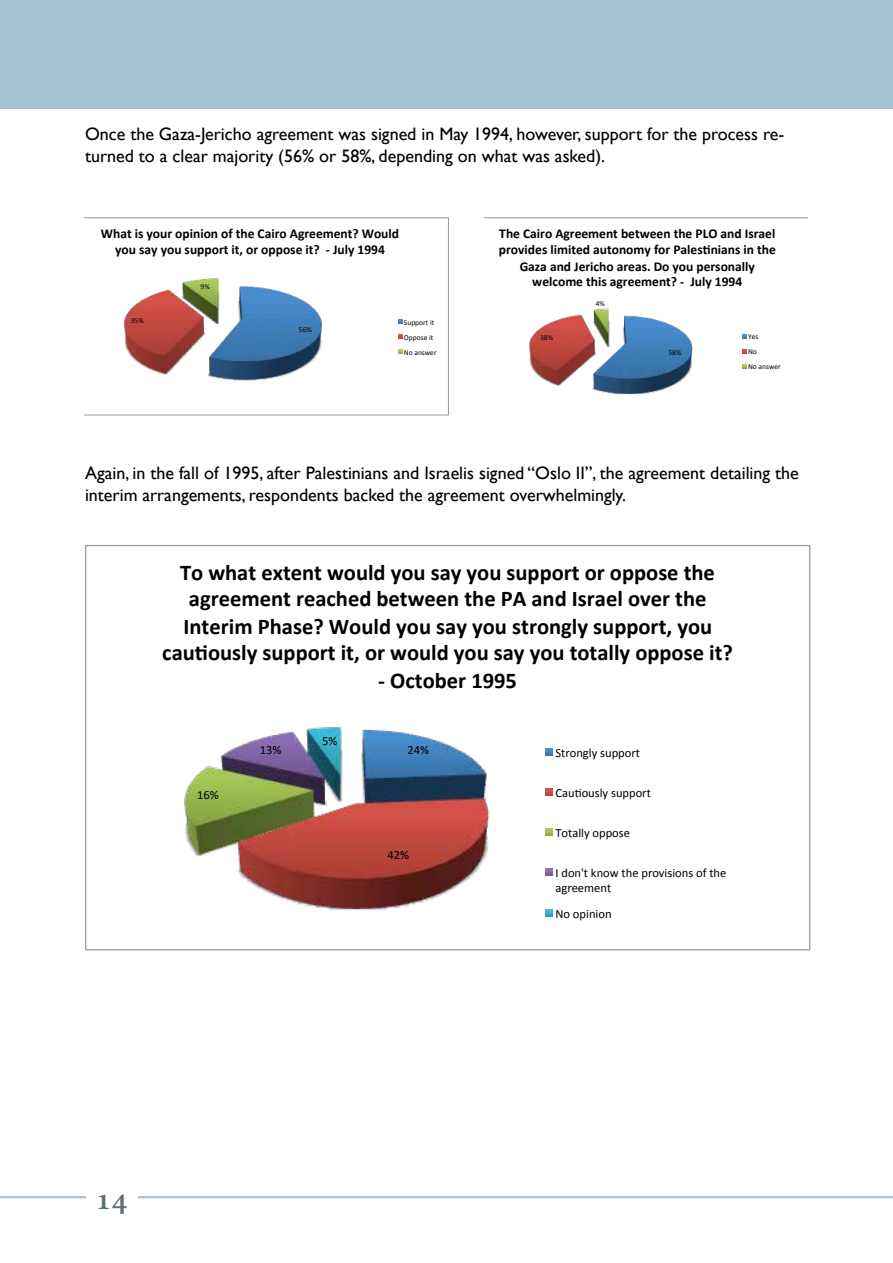
<style>
.page{position:relative;width:893px;height:1263px;background:#fff}
.page>*{position:absolute;margin:0;border:0;box-sizing:border-box;transform-origin:0 0}
.t1{font:600 31.5px "Minion Pro";color:#5d6f76}
.t2{font:700 22.5px/26.8px "Calibri";color:#000;text-align:center}
.t3{font:18px/21.6px "Gill Sans";color:#000}
.t4{font:700 13.5px/16px "Calibri";color:#000;text-align:center}
.t5{font:12.45px/15px "Calibri";color:#000}
.t6{font:7.5px/15px "Calibri";color:#000}
</style>
<div class="page">
<hr style="left:0;top:1196px;width:893px;height:2px;background:#a5c3d2">
<div style="left:0;top:0;width:893px;height:108px;background:#a5c3d2"></div>
<div style="left:86px;top:1162px;width:52px;height:84px;background:#fff"></div>
<svg style="left:84px;top:217px;width:365px;height:198px"></svg>
<svg style="left:485px;top:217px;width:323px;height:178px"></svg>
<img style="left:184px;top:727px;width:369px;height:190px">
<svg style="left:546px;top:748px;width:7px;height:7px"></svg>
<svg style="left:546px;top:788px;width:7px;height:7px"></svg>
<svg style="left:546px;top:829px;width:7px;height:7px"></svg>
<svg style="left:546px;top:869px;width:7px;height:7px"></svg>
<svg style="left:546px;top:909px;width:7px;height:7px"></svg>
<p class="t3" style="left:85px;top:123px;width:701px">Once the Gaza-Jericho agreement was signed in May 1994, however, support for the process re&shy;turned to a clear majority (56% or 58%, depending on what was asked).</p>
<p class="t4" style="left:101px;top:226px;width:300px">What is your opinion of the Cairo Agreement? Would you say you support it, or oppose it? --‐ July 1994</p>
<p class="t6" style="left:131px;top:313px;width:14px">35%</p>
<p class="t6" style="left:201px;top:279px;width:11px">9%</p>
<p class="t6" style="left:299px;top:322px;width:14px">56%</p>
<p class="t6" style="left:404px;top:315px;width:34px">Support it<br>Oppose it<br>No answer</p>
<p class="t4" style="left:499px;top:226px;width:279px">The Cairo Agreement between the PLO and Israel provides limited autonomy for Pales=nians in the Gaza and Jericho areas. Do you personally welcome this agreement? --‐ July 1994</p>
<p class="t6" style="left:540px;top:330px;width:14px">38%</p>
<p class="t6" style="left:596px;top:296px;width:11px">4%</p>
<p class="t6" style="left:668px;top:345px;width:14px">58%</p>
<p class="t6" style="left:748px;top:329px;width:34px">Yes<br>No<br>No answer</p>
<p class="t3" style="left:85px;top:462px;width:715px">Again, in the fall of 1995, after Palestinians and Israelis signed “Oslo II”, the agreement detailing the interim arrangements, respondents backed the agreement overwhelmingly.</p>
<p class="t2" style="left:162px;top:559px;width:572px">To what extent would you say you support or oppose the agreement reached between the PA and Israel over the Interim Phase? Would you say you strongly support, you cau&gt;ously support it, or would you say you totally oppose it? --‐ October 1995</p>
<p class="t5" style="left:197px;top:787px;width:23px">16%</p>
<p class="t5" style="left:260px;top:742px;width:23px">13%</p>
<p class="t5" style="left:322px;top:734px;width:17px">5%</p>
<p class="t5" style="left:407px;top:742px;width:23px">24%</p>
<p class="t5" style="left:387px;top:847px;width:23px">42%</p>
<h1 class="t1" style="left:96px;top:1177px;width:34px">14</h1>
<p class="t5" style="left:555px;top:745px;width:86px">Strongly support</p>
<p class="t5" style="left:555px;top:785px;width:97px">Cau6ously support</p>
<p class="t5" style="left:555px;top:825px;width:76px">Totally oppose</p>
<p class="t5" style="left:555px;top:866px;width:172px">I don't know the provisions of the agreement</p>
<p class="t5" style="left:555px;top:906px;width:58px">No opinion</p>
</div>
